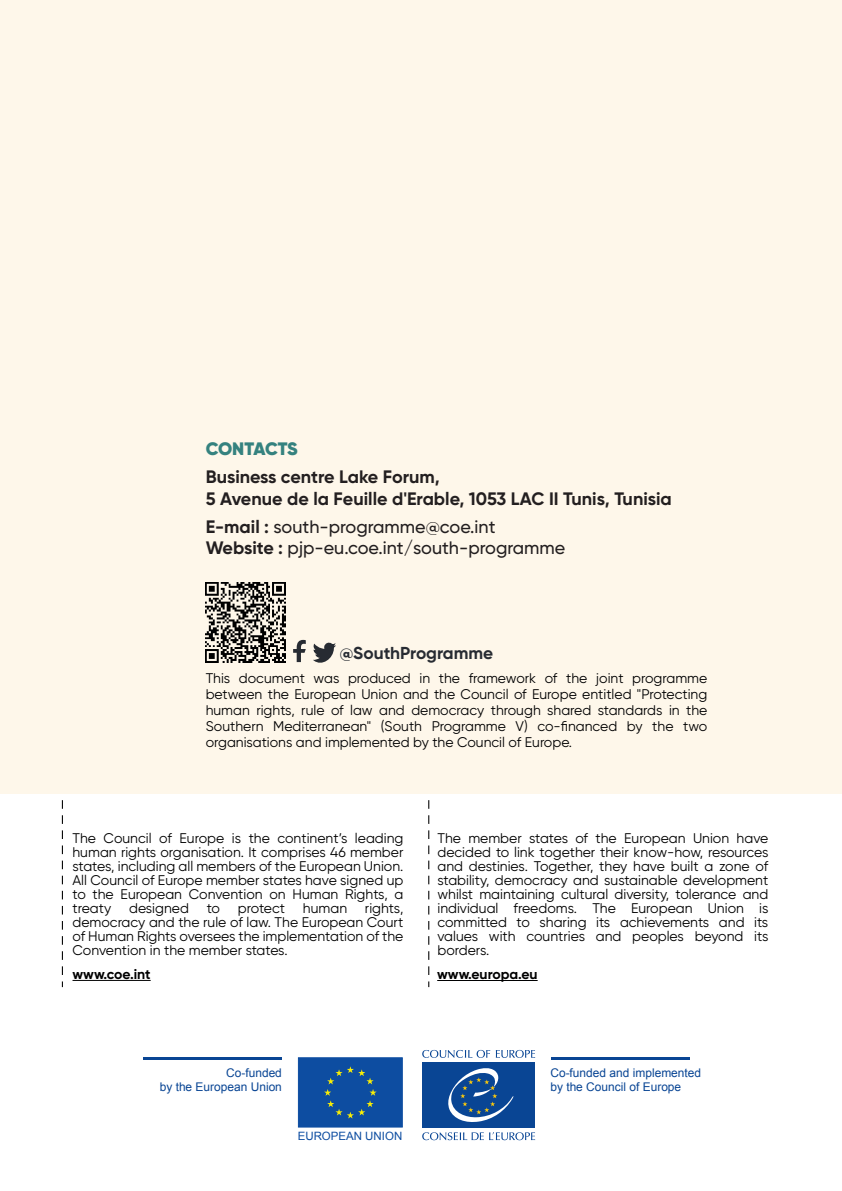
<style>
.page{position:relative;width:842px;height:1191px;background:#fff}
.page>*{position:absolute;margin:0;border:0;box-sizing:border-box;transform-origin:0 0}
.t1{font:700 18px/21.6px "Gilroy";color:#231f20}
.t2{font:500 18px/21.6px "Gilroy";color:#231f20}
.t3{font:900 18px "Gilroy";letter-spacing:-.02em;color:#35827f}
.t4{font:700 17.2px "Gilroy";color:#272b32}
.t5{font:14px/14px "Gilroy";color:#000001;text-align:justify}
.t6{font:700 14px "Gilroy";color:#000001}
.t7{font:12px/14.4px "Arial";color:#094594}
.t8{font:11.4px "Arial";color:#0d4da1}
.s1{font-weight:700}
</style>
<div class="page">
<div style="left:0;top:0;width:842px;height:794px;background:#fef7ea"></div>
<svg style="left:496px;top:1050px;width:39px;height:8px"></svg>
<svg style="left:422px;top:1050px;width:68px;height:8px"></svg>
<svg style="left:422px;top:1132px;width:113px;height:8px"></svg>
<div style="left:423px;top:1062px;width:112px;height:65px;background:#094594"></div>
<svg style="left:448px;top:1068px;width:66px;height:54px"></svg>
<div style="left:298px;top:1057px;width:105px;height:70px;background:#0d4da1;border:1px solid #0d4da1"></div>
<svg style="left:324px;top:1066px;width:53px;height:52px"></svg>
<hr style="left:143px;top:1057px;width:139px;height:3px;background:#094594">
<hr style="left:551px;top:1057px;width:139px;height:3px;background:#094594">
<img style="left:206px;top:582px;width:79px;height:80px">
<svg style="left:313px;top:642px;width:23px;height:21px"></svg>
<svg style="left:293px;top:640px;width:13px;height:22px"></svg>
<hr style="left:73px;top:980px;width:78px;height:1px;background:#000001">
<hr style="left:437px;top:980px;width:101px;height:1px;background:#000001">
<svg style="left:62px;top:800px;width:1px;height:187px"></svg>
<svg style="left:428px;top:800px;width:1px;height:187px"></svg>
<p class="t3" style="left:206px;top:437px;width:94px">CONTACTS</p>
<p class="t1" style="left:206px;top:466px;width:468px">Business centre Lake Forum,<br>5 Avenue de la Feuille d'Erable, 1053 LAC II Tunis, Tunisia</p>
<p class="t2" style="left:206px;top:515px;width:361px"><span class="s1">E-mail :</span> south-programme@coe.int<br><span class="s1">Website :</span> pjp-eu.coe.int/south-programme</p>
<p class="t4" style="left:340px;top:642px;width:155px">@SouthProgramme</p>
<p class="t5" style="left:206px;top:670px;width:503px;line-height:16px">This document was produced in the framework of the joint programme between the European Union and the Council of Europe entitled "Protecting human rights, rule of law and democracy through shared standards in the Southern Mediterranean" (South Programme V) co-financed by the two organisations and implemented by the Council of Europe.</p>
<p class="t5" style="left:73px;top:831px;width:332px">The Council of Europe is the continent’s leading human rights organisation. It comprises 46 member states, including all members of the European Union.<br>All Council of Europe member states have signed up to the European Convention on Human Rights, a treaty</p>
<p class="t5" style="left:73px;top:901px;width:332px;text-indent:292px">rights, democracy and the rule of law. The European Court of Human Rights oversees the implementation of the Convention in the member states.</p>
<p class="t6" style="left:73px;top:965px;width:80px">www.coe.int</p>
<p class="t5" style="left:129px;top:901px;width:61px">designed</p>
<p class="t5" style="left:207px;top:901px;width:15px">to</p>
<p class="t5" style="left:238px;top:901px;width:49px">protect</p>
<p class="t5" style="left:303px;top:901px;width:46px">human</p>
<p class="t5" style="left:437px;top:831px;width:332px">The member states of the European Union have decided to link together their know-how, resources and destinies. Together, they have built a zone of stability, democracy and sustainable development whilst maintaining cultural diversity, tolerance and individual freedoms. The European Union is committed to sharing its achievements and its values with countries and peoples beyond its borders.</p>
<p class="t6" style="left:437px;top:965px;width:102px">www.europa.eu</p>
<p class="t7" style="left:160px;top:1065px;width:124px;text-align:right">Co-funded<br>by the European Union</p>
<p class="t8" style="left:298px;top:1128px;width:106px">EUROPEAN UNION</p>
<p class="t7" style="left:550px;top:1065px;width:152px">Co-funded and implemented by the Council of Europe</p>
</div>
